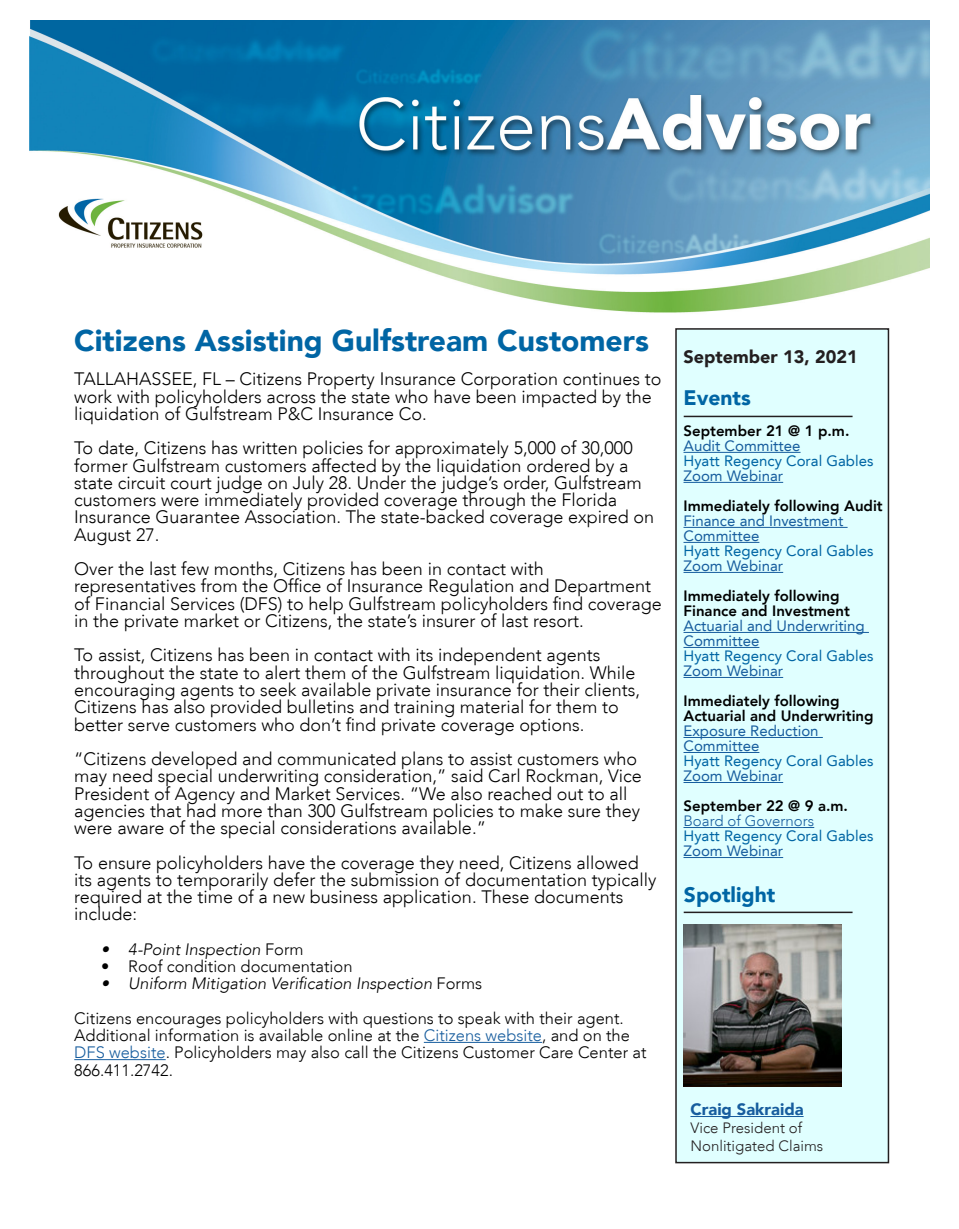
<style>
.page{position:relative;width:959px;height:1229px;background:#fff}
.page>*{position:absolute;margin:0;border:0;box-sizing:border-box;transform-origin:0 0}
.t1{font:900 30px "Avenir LT";color:#0065a4}
.t2{font:900 21px "Avenir LT";color:#0065a4}
.t3{font:300 18px/17.2px "Avenir LT";color:#000}
.t4{font:900 18px "Avenir LT";color:#231f20}
.t5{font:300 16.5px/17.2px "Avenir LT";color:#000}
.t6{font:italic 300 16.5px "Avenir LT";color:#000}
.t7{font:900 16.5px "Avenir LT";color:#175d9e}
.t8{font:15px/15px "Avenir LT";color:#175d9e}
.t9{font:800 15px/15px "Avenir LT";color:#000}
.t10{font:15px "Avenir LT";color:#0065a4}
.t11{font:300 15px/18px "Avenir LT";color:#231f20}
.t12{font:300 15px "Avenir LT";color:#175d9e}
.s1{font-style:normal}
.s2{color:#175d9e}
</style>
<div class="page">
<img style="left:29px;top:20px;width:900px;height:293px">
<div style="left:676px;top:329px;width:212px;height:833px;background:#e0ffff"></div>
<hr style="left:683px;top:452px;width:117px;height:1px;background:#175d9e">
<hr style="left:683px;top:482px;width:100px;height:1px;background:#175d9e">
<hr style="left:683px;top:527px;width:164px;height:1px;background:#175d9e">
<hr style="left:683px;top:542px;width:76px;height:1px;background:#175d9e">
<hr style="left:683px;top:572px;width:100px;height:1px;background:#175d9e">
<hr style="left:683px;top:632px;width:185px;height:1px;background:#175d9e">
<hr style="left:683px;top:647px;width:76px;height:1px;background:#175d9e">
<hr style="left:683px;top:677px;width:100px;height:1px;background:#175d9e">
<hr style="left:683px;top:737px;width:139px;height:1px;background:#175d9e">
<hr style="left:683px;top:752px;width:76px;height:1px;background:#175d9e">
<hr style="left:683px;top:782px;width:100px;height:1px;background:#175d9e">
<hr style="left:683px;top:827px;width:131px;height:1px;background:#175d9e">
<hr style="left:683px;top:857px;width:100px;height:1px;background:#175d9e">
<div style="left:675px;top:328px;width:214px;height:835px;border:2px solid #231f20"></div>
<hr style="left:683px;top:416px;width:169px;height:1px;background:#231f20">
<hr style="left:424px;top:1042px;width:118px;height:1px;background:#175d9e">
<hr style="left:74px;top:1059px;width:92px;height:1px;background:#175d9e">
<hr style="left:690px;top:1116px;width:113px;height:1px;background:#175d9e">
<img style="left:683px;top:924px;width:158px;height:162px">
<hr style="left:683px;top:911px;width:169px;height:2px;background:#231f20">
<p class="t1" style="left:74px;top:322px;width:576px">Citizens Assisting Gulfstream Customers</p>
<p class="t3" style="left:74px;top:370px;width:589px">TALLAHASSEE, FL – Citizens Property Insurance Corporation continues to work with policyholders across the state who have been impacted by the liquidation of Gulfstream P&amp;C Insurance Co.</p>
<p class="t3" style="left:74px;top:439px;width:581px">To date, Citizens has written policies for approximately 5,000 of 30,000 former Gulfstream customers affected by the liquidation ordered by a state circuit court judge on July 28. Under the judge’s order, Gulfstream customers were immediately provided coverage through the Florida Insurance Guarantee Association. The state-backed coverage expired on August 27.</p>
<p class="t3" style="left:74px;top:560px;width:589px">Over the last few months, Citizens has been in contact with representatives from the Office of Insurance Regulation and Department of Financial Services (DFS) to help Gulfstream policyholders find coverage in the private market or Citizens, the state’s insurer of last resort.</p>
<p class="t3" style="left:74px;top:646px;width:567px">To assist, Citizens has been in contact with its independent agents throughout the state to alert them of the Gulfstream liquidation. While encouraging agents to seek available private insurance for their clients, Citizens has also provided bulletins and training material for them to better serve customers who don’t find private coverage options.</p>
<p class="t3" style="left:74px;top:750px;width:569px">“Citizens developed and communicated plans to assist customers who may need special underwriting consideration,” said Carl Rockman, Vice President of Agency and Market Services. “We also reached out to all agencies that had more than 300 Gulfstream policies to make sure they were aware of the special considerations available.”</p>
<p class="t3" style="left:74px;top:853px;width:583px">To ensure policyholders have the coverage they need, Citizens allowed its agents to temporarily defer the submission of documentation typically required at the time of a new business application. These documents include:</p>
<p class="t6" style="left:101px;top:939px;width:204px">• 4-Point Inspection <span class="s1">Form</span></p>
<p class="t5" style="left:101px;top:957px;width:253px">• Roof condition documentation</p>
<p class="t6" style="left:101px;top:974px;width:382px">• Uniform Mitigation Verification Inspection <span class="s1">Forms</span></p>
<p class="t5" style="left:74px;top:1009px;width:573px">Citizens encourages policyholders with questions to speak with their agent.<br>Additional information is available online at the <span class="s2">Citizens website</span>, and on the <span class="s2">DFS website</span>. Policyholders may also call the Citizens Customer Care Center at 866.411.2742.</p>
<p class="t4" style="left:683px;top:346px;width:176px">September 13, 2021</p>
<p class="t2" style="left:683px;top:385px;width:69px">Events</p>
<p class="t9" style="left:683px;top:423px;width:167px">September 21 @ 1 p.m.</p>
<p class="t8" style="left:683px;top:438px;width:118px">Audit Committee</p>
<p class="t10" style="left:683px;top:452px;width:191px">Hyatt Regency Coral Gables</p>
<p class="t8" style="left:683px;top:468px;width:101px">Zoom Webinar</p>
<p class="t9" style="left:683px;top:498px;width:201px">Immediately following Audit</p>
<p class="t8" style="left:683px;top:513px;width:161px">Finance and Investment<br>Committee</p>
<p class="t10" style="left:683px;top:542px;width:191px">Hyatt Regency Coral Gables</p>
<p class="t8" style="left:683px;top:558px;width:101px">Zoom Webinar</p>
<p class="t9" style="left:683px;top:588px;width:168px">Immediately following<br>Finance and Investment</p>
<p class="t8" style="left:683px;top:618px;width:183px">Actuarial and Underwriting<br>Committee</p>
<p class="t10" style="left:683px;top:647px;width:191px">Hyatt Regency Coral Gables</p>
<p class="t8" style="left:683px;top:663px;width:101px">Zoom Webinar</p>
<p class="t9" style="left:683px;top:693px;width:192px">Immediately following<br>Actuarial and Underwriting</p>
<p class="t8" style="left:683px;top:723px;width:137px">Exposure Reduction<br>Committee</p>
<p class="t10" style="left:683px;top:752px;width:191px">Hyatt Regency Coral Gables</p>
<p class="t8" style="left:683px;top:768px;width:101px">Zoom Webinar</p>
<p class="t9" style="left:683px;top:798px;width:166px">September 22 @ 9 a.m.</p>
<p class="t12" style="left:683px;top:812px;width:132px">Board of Governors</p>
<p class="t10" style="left:683px;top:827px;width:191px">Hyatt Regency Coral Gables</p>
<p class="t8" style="left:683px;top:843px;width:101px">Zoom Webinar</p>
<p class="t2" style="left:684px;top:882px;width:93px">Spotlight</p>
<p class="t7" style="left:690px;top:1099px;width:115px">Craig Sakraida</p>
<p class="t11" style="left:690px;top:1119px;width:134px">Vice President of<br>Nonlitigated Claims</p>
</div>
